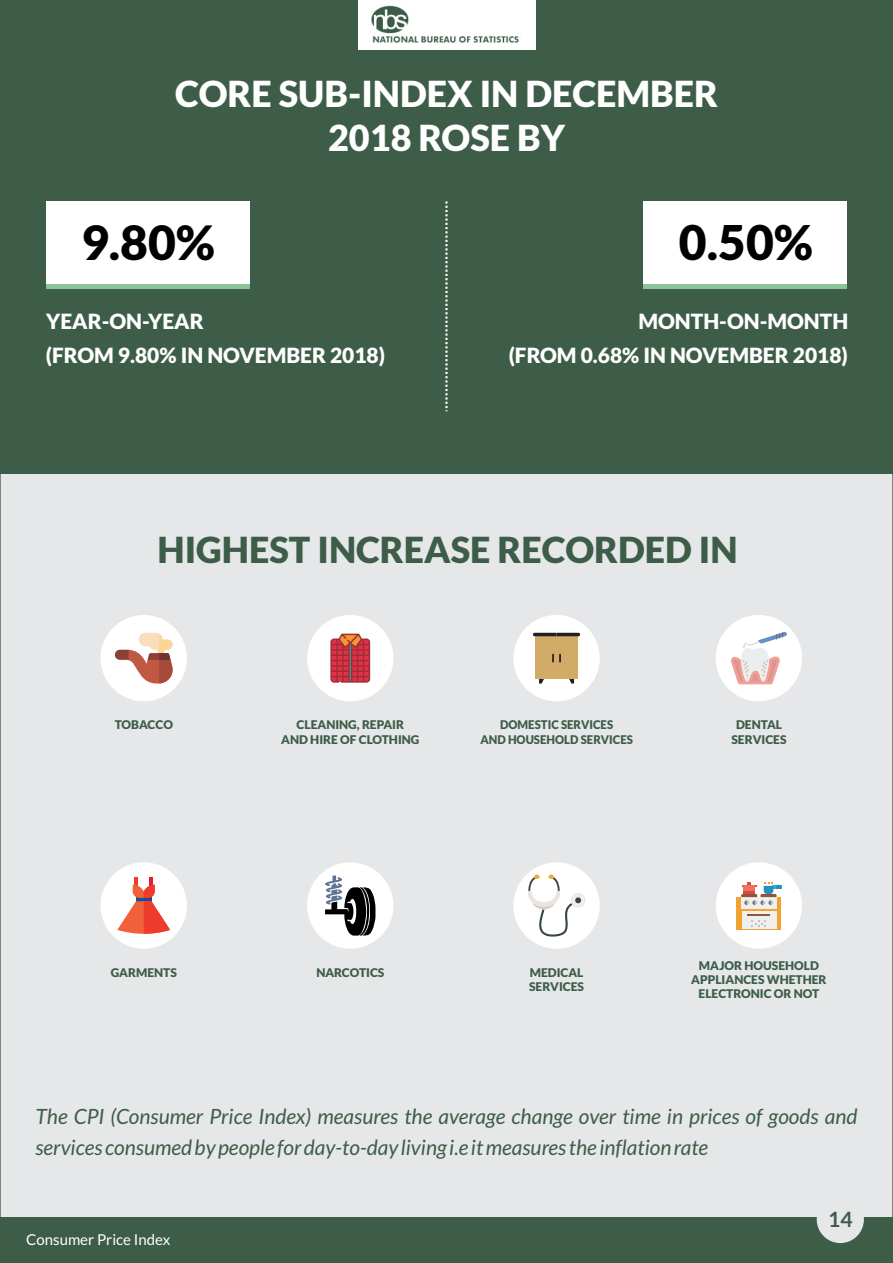
<style>
.page{position:relative;width:893px;height:1263px;background:#fff}
.page>*{position:absolute;margin:0;border:0;box-sizing:border-box;transform-origin:0 0}
.t1{font:900 48px "Lato";color:#000}
.t2{font:900 47.4px "Lato";color:#000}
.t3{font:900 36px/43.2px "Lato";color:#fff;text-align:center}
.t4{font:900 36px "Lato";color:#3d5d48}
.t5{font:italic 21px/30.3px "Lato";color:#3d5d48}
.t6{font:900 21px/34.8px "Lato";color:#fff}
.t7{font:700 21px "Lato";color:#3d5d48}
.t8{font:15px "Lato";color:#fff}
.t9{font:900 12px/14.4px "Lato";color:#3d5d48;text-align:center}
.t10{font:900 12px/14.4px "Lato";color:#3d5d48;text-align:center;scale:.95 1}
</style>
<div class="page">
<div style="left:0;top:473px;width:893px;height:745px;background:#e6e7e9"></div>
<div style="left:0;top:0;width:893px;height:473px;background:#3d5d48"></div>
<div style="left:358px;top:0;width:177px;height:49px;background:#fff"></div>
<img style="left:371px;top:5px;width:148px;height:38px">
<div style="left:46px;top:203px;width:203px;height:86px;background:#8ac49a"></div>
<div style="left:46px;top:201px;width:203px;height:83px;background:#fff"></div>
<div style="left:644px;top:203px;width:203px;height:86px;background:#8ac49a"></div>
<div style="left:644px;top:201px;width:203px;height:83px;background:#fff"></div>
<svg style="left:445px;top:201px;width:3px;height:210px"></svg>
<div style="left:0;top:1218px;width:893px;height:45px;background:#3d5d48"></div>
<div style="left:817px;top:1196px;width:47px;height:47px;background:#e6e7e9;border-radius:50%"></div>
<div style="left:307px;top:615px;width:86px;height:86px;background:#fff;border-radius:50%"></div>
<div style="left:101px;top:615px;width:86px;height:86px;background:#fff;border-radius:50%"></div>
<div style="left:513px;top:615px;width:87px;height:86px;background:#fff;border-radius:50%"></div>
<div style="left:716px;top:615px;width:86px;height:86px;background:#fff;border-radius:50%"></div>
<svg style="left:731px;top:632px;width:56px;height:52px"></svg>
<div style="left:101px;top:862px;width:86px;height:87px;background:#fff;border-radius:50%"></div>
<div style="left:307px;top:862px;width:86px;height:87px;background:#fff;border-radius:50%"></div>
<div style="left:513px;top:862px;width:87px;height:87px;background:#fff;border-radius:50%"></div>
<svg style="left:325px;top:875px;width:50px;height:60px"></svg>
<div style="left:716px;top:862px;width:86px;height:87px;background:#fff;border-radius:50%"></div>
<svg style="left:528px;top:874px;width:57px;height:62px"></svg>
<div style="left:736px;top:897px;width:45px;height:32px;background:#f2a232"></div>
<div style="left:741px;top:897px;width:36px;height:11px;background:#eff0ed"></div>
<div style="left:742px;top:911px;width:35px;height:18px;background:#eff0ed"></div>
<svg style="left:748px;top:914px;width:22px;height:13px"></svg>
<svg style="left:741px;top:882px;width:40px;height:23px"></svg>
<svg style="left:330px;top:634px;width:40px;height:49px;background:#c3464b"></svg>
<svg style="left:117px;top:877px;width:53px;height:57px"></svg>
<svg style="left:115px;top:633px;width:58px;height:50px"></svg>
<svg style="left:569px;top:678px;width:5px;height:5px"></svg>
<svg style="left:539px;top:678px;width:5px;height:5px"></svg>
<div style="left:535px;top:636px;width:22px;height:42px;background:#d2ab66"></div>
<div style="left:557px;top:636px;width:21px;height:42px;background:#d2ab66"></div>
<svg style="left:533px;top:633px;width:47px;height:3px"></svg>
<svg style="left:552px;top:654px;width:9px;height:8px"></svg>
<h3 class="t3" style="left:175px;top:75px;width:545px">CORE SUB-INDEX IN DECEMBER<br>2018 ROSE BY</h3>
<h2 class="t2" style="left:81px;top:222px;width:136px">9.80%</h2>
<h1 class="t1" style="left:679px;top:222px;width:136px">0.50%</h1>
<p class="t6" style="left:46px;top:305px;width:341px">YEAR-ON-YEAR<br>(FROM 9.80% IN NOVEMBER 2018)</p>
<p class="t6" style="left:509px;top:305px;width:341px;text-align:right">MONTH-ON-MONTH<br>(FROM 0.68% IN NOVEMBER 2018)</p>
<h3 class="t4" style="left:158px;top:534px;width:582px">HIGHEST INCREASE RECORDED IN</h3>
<p class="t9" style="left:115px;top:718px;width:60px">TOBACCO</p>
<p class="t10" style="left:480px;top:719px;width:162px">DOMESTIC SERVICES<br>AND HOUSEHOLD SERVICES</p>
<p class="t9" style="left:731px;top:719px;width:57px">DENTAL<br>SERVICES</p>
<p class="t9" style="left:281px;top:719px;width:140px">CLEANING, REPAIR<br>AND HIRE OF CLOTHING</p>
<p class="t9" style="left:111px;top:966px;width:68px">GARMENTS</p>
<p class="t9" style="left:316px;top:966px;width:70px">NARCOTICS</p>
<p class="t9" style="left:529px;top:966px;width:57px;text-align:left">MEDICAL<br>SERVICES</p>
<p class="t9" style="left:691px;top:959px;width:137px">MAJOR HOUSEHOLD<br>APPLIANCES WHETHER<br>ELECTRONIC OR NOT</p>
<p class="t5" style="left:35px;top:1103px;width:824px">The CPI (Consumer Price Index) measures the average change over time in prices of goods and services consumed by people for day-to-day living i.e it measures the inflation rate</p>
<p class="t8" style="left:26px;top:1233px;width:146px">Consumer Price Index</p>
<p class="t7" style="left:828px;top:1210px;width:26px">14</p>
</div>
